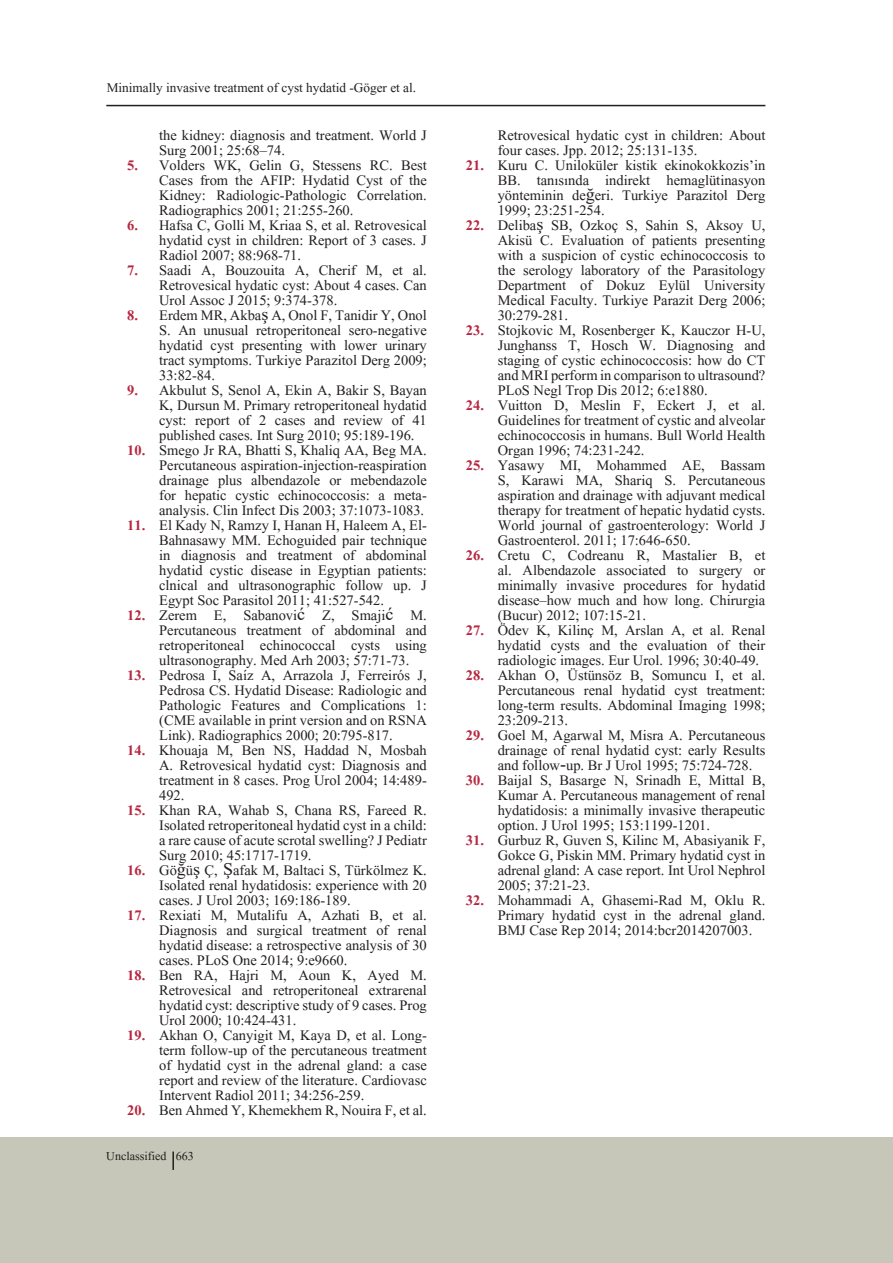
<style>
.page{position:relative;width:893px;height:1263px;background:#fff}
.page>*{position:absolute;margin:0;border:0;box-sizing:border-box;transform-origin:0 0}
.t1{font:18px/15px "Aparajita";color:#231f20;text-align:justify}
.t2{font:16.5px "Aparajita";color:#231f20}
.t3{font:15px "Aparajita";color:#231f20}
.s1{font-weight:700;color:#b62841}
.s2{font-family:"Times New Roman"}
</style>
<div class="page">
<div style="left:0;top:1137px;width:893px;height:126px;background:#c7c7b9"></div>
<hr style="left:106px;top:105px;width:659px;height:1px;background:#231f20">
<svg style="left:172px;top:1151px;width:2px;height:19px"></svg>
<p class="t2" style="left:107px;top:80px;width:311px">Minimally invasive treatment of cyst hydatid -Göger et al.</p>
<p class="t1" style="left:159px;top:130px;width:269px">the kidney: diagnosis and treatment. World J<br>Surg 2001; 25:68–74.</p>
<p class="t1" style="left:159px;top:160px;width:269px;text-indent:-32px"><span class="s1">5.</span> Volders WK, Gelin G, Stessens RC. Best Cases from the AFIP: Hydatid Cyst of the Kidney: Radiologic-Pathologic Correlation.<br>Radiographics 2001; 21:255-260.</p>
<p class="t1" style="left:159px;top:220px;width:269px;text-indent:-32px"><span class="s1">6.</span> Hafsa C, Golli M, Kriaa S, et al. Retrovesical hydatid cyst in children: Report of 3 cases. J Radiol 2007; 88:968-71.</p>
<p class="t1" style="left:159px;top:265px;width:269px;text-indent:-32px"><span class="s1">7.</span> Saadi A, Bouzouita A, Cherif M, et al.<br>Retrovesical hydatic cyst: About 4 cases. Can Urol Assoc J 2015; 9:374-378.</p>
<p class="t1" style="left:159px;top:310px;width:269px;text-indent:-32px"><span class="s1">8.</span> Erdem MR, Akba<span class="s2">ş</span> A, Onol F, Tanidir Y, Onol S. An unusual retroperitoneal sero-negative hydatid cyst presenting with lower urinary tract symptoms. Turkiye Parazitol Derg 2009; 33:82-84.</p>
<p class="t1" style="left:159px;top:385px;width:269px;text-indent:-32px"><span class="s1">9.</span> Akbulut S, Senol A, Ekin A, Bakir S, Bayan K, Dursun M. Primary retroperitoneal hydatid cyst: report of 2 cases and review of 41 published cases. Int Surg 2010; 95:189-196.</p>
<p class="t1" style="left:159px;top:445px;width:269px;text-indent:-32px"><span class="s1">10.</span> Smego Jr RA, Bhatti S, Khaliq AA, Beg MA.<br>Percutaneous aspiration-injection-reaspiration drainage plus albendazole or mebendazole for hepatic cystic echinococcosis: a meta&shy;analysis. Clin Infect Dis 2003; 37:1073-1083.</p>
<p class="t1" style="left:159px;top:520px;width:269px;text-indent:-32px"><span class="s1">11.</span> El Kady N, Ramzy I, Hanan H, Haleem A, El-Bahnasawy MM. Echoguided pair technique in diagnosis and treatment of abdominal hydatid cystic disease in Egyptian patients: clnical and ultrasonographic follow up. J Egypt Soc Parasitol 2011; 41:527-542.</p>
<p class="t1" style="left:159px;top:610px;width:269px;text-indent:-32px"><span class="s1">12.</span> Zerem E, Sabanovi<span class="s2">ć</span> Z, Smaji<span class="s2">ć</span> M.<br>Percutaneous treatment of abdominal and retroperitoneal echinococcal cysts using ultrasonography. Med Arh 2003; 57:71-73.</p>
<p class="t1" style="left:159px;top:670px;width:269px;text-indent:-32px"><span class="s1">13.</span> Pedrosa I, Saíz A, Arrazola J, Ferreirós J, Pedrosa CS. Hydatid Disease: Radiologic and Pathologic Features and Complications 1: (CME available in print version and on RSNA Link). Radiographics 2000; 20:795-817.</p>
<p class="t1" style="left:159px;top:745px;width:269px;text-indent:-32px"><span class="s1">14.</span> Khouaja M, Ben NS, Haddad N, Mosbah A. Retrovesical hydatid cyst: Diagnosis and treatment in 8 cases. Prog Urol 2004; 14:489- 492.</p>
<p class="t1" style="left:159px;top:805px;width:269px;text-indent:-32px"><span class="s1">15.</span> Khan RA, Wahab S, Chana RS, Fareed R.<br>Isolated retroperitoneal hydatid cyst in a child: a rare cause of acute scrotal swelling? J Pediatr Surg 2010; 45:1717-1719.</p>
<p class="t1" style="left:159px;top:865px;width:269px;text-indent:-32px"><span class="s1">16.</span> Gö<span class="s2">ğ</span>ü<span class="s2">ş</span> Ç, <span class="s2">Ş</span>afak M, Baltaci S, Türkölmez K.<br>Isolated renal hydatidosis: experience with 20 cases. J Urol 2003; 169:186-189.</p>
<p class="t1" style="left:159px;top:910px;width:269px;text-indent:-32px"><span class="s1">17.</span> Rexiati M, Mutalifu A, Azhati B, et al.<br>Diagnosis and surgical treatment of renal hydatid disease: a retrospective analysis of 30 cases. PLoS One 2014; 9:e9660.</p>
<p class="t1" style="left:159px;top:970px;width:269px;text-indent:-32px"><span class="s1">18.</span> Ben RA, Hajri M, Aoun K, Ayed M.<br>Retrovesical and retroperitoneal extrarenal hydatid cyst: descriptive study of 9 cases. Prog Urol 2000; 10:424-431.</p>
<p class="t1" style="left:159px;top:1030px;width:269px;text-indent:-32px"><span class="s1">19.</span> Akhan O, Canyigit M, Kaya D, et al. Long&shy;term follow-up of the percutaneous treatment of hydatid cyst in the adrenal gland: a case report and review of the literature. Cardiovasc Intervent Radiol 2011; 34:256-259.</p>
<p class="t1" style="left:127px;top:1105px;width:301px"><span class="s1">20.</span> Ben Ahmed Y, Khemekhem R, Nouira F, et al.</p>
<p class="t3" style="left:106px;top:1149px;width:89px">Unclassified 663</p>
<p class="t1" style="left:498px;top:130px;width:269px">Retrovesical hydatic cyst in children: About four cases. Jpp. 2012; 25:131-135.</p>
<p class="t1" style="left:498px;top:160px;width:269px;text-indent:-32px"><span class="s1">21.</span> Kuru C. Uniloküler kistik ekinokokkozis’in BB. tanısında indirekt hemaglütinasyon yönteminin de<span class="s2">ğ</span>eri. Turkiye Parazitol Derg 1999; 23:251-254.</p>
<p class="t1" style="left:498px;top:220px;width:269px;text-indent:-32px"><span class="s1">22.</span> Deliba<span class="s2">ş</span> SB, Ozkoç S, Sahin S, Aksoy U, Akisü C. Evaluation of patients presenting with a suspicion of cystic echinococcosis to the serology laboratory of the Parasitology Department of Dokuz Eylül University Medical Faculty. Turkiye Parazit Derg 2006; 30:279-281.</p>
<p class="t1" style="left:498px;top:325px;width:269px;text-indent:-32px"><span class="s1">23.</span> Stojkovic M, Rosenberger K, Kauczor H-U, Junghanss T, Hosch W. Diagnosing and staging of cystic echinococcosis: how do CT and MRI perform in comparison to ultrasound?<br>PLoS Negl Trop Dis 2012; 6:e1880.</p>
<p class="t1" style="left:498px;top:400px;width:269px;text-indent:-32px"><span class="s1">24.</span> Vuitton D, Meslin F, Eckert J, et al.<br>Guidelines for treatment of cystic and alveolar echinococcosis in humans. Bull World Health Organ 1996; 74:231-242.</p>
<p class="t1" style="left:498px;top:460px;width:269px;text-indent:-32px"><span class="s1">25.</span> Yasawy MI, Mohammed AE, Bassam S, Karawi MA, Shariq S. Percutaneous aspiration and drainage with adjuvant medical therapy for treatment of hepatic hydatid cysts.<br>World journal of gastroenterology: World J Gastroenterol. 2011; 17:646-650.</p>
<p class="t1" style="left:498px;top:550px;width:269px;text-indent:-32px"><span class="s1">26.</span> Cretu C, Codreanu R, Mastalier B, et al. Albendazole associated to surgery or minimally invasive procedures for hydatid disease–how much and how long. Chirurgia (Bucur) 2012; 107:15-21.</p>
<p class="t1" style="left:498px;top:625px;width:269px;text-indent:-32px"><span class="s1">27.</span> Ödev K, Kilinç M, Arslan A, et al. Renal hydatid cysts and the evaluation of their radiologic images. Eur Urol. 1996; 30:40-49.</p>
<p class="t1" style="left:498px;top:670px;width:269px;text-indent:-32px"><span class="s1">28.</span> Akhan O, Üstünsöz B, Somuncu I, et al.<br>Percutaneous renal hydatid cyst treatment: long-term results. Abdominal Imaging 1998; 23:209-213.</p>
<p class="t1" style="left:498px;top:730px;width:269px;text-indent:-32px"><span class="s1">29.</span> Goel M, Agarwal M, Misra A. Percutaneous drainage of renal hydatid cyst: early Results and follow<span class="s2">‐</span>up. Br J Urol 1995; 75:724-728.</p>
<p class="t1" style="left:498px;top:775px;width:269px;text-indent:-32px"><span class="s1">30.</span> Baijal S, Basarge N, Srinadh E, Mittal B, Kumar A. Percutaneous management of renal hydatidosis: a minimally invasive therapeutic option. J Urol 1995; 153:1199-1201.</p>
<p class="t1" style="left:498px;top:835px;width:269px;text-indent:-32px"><span class="s1">31.</span> Gurbuz R, Guven S, Kilinc M, Abasiyanik F, Gokce G, Piskin MM. Primary hydatid cyst in adrenal gland: A case report. Int Urol Nephrol 2005; 37:21-23.</p>
<p class="t1" style="left:498px;top:895px;width:269px;text-indent:-32px"><span class="s1">32.</span> Mohammadi A, Ghasemi-Rad M, Oklu R.<br>Primary hydatid cyst in the adrenal gland.<br>BMJ Case Rep 2014; 2014:bcr2014207003.</p>
</div>
